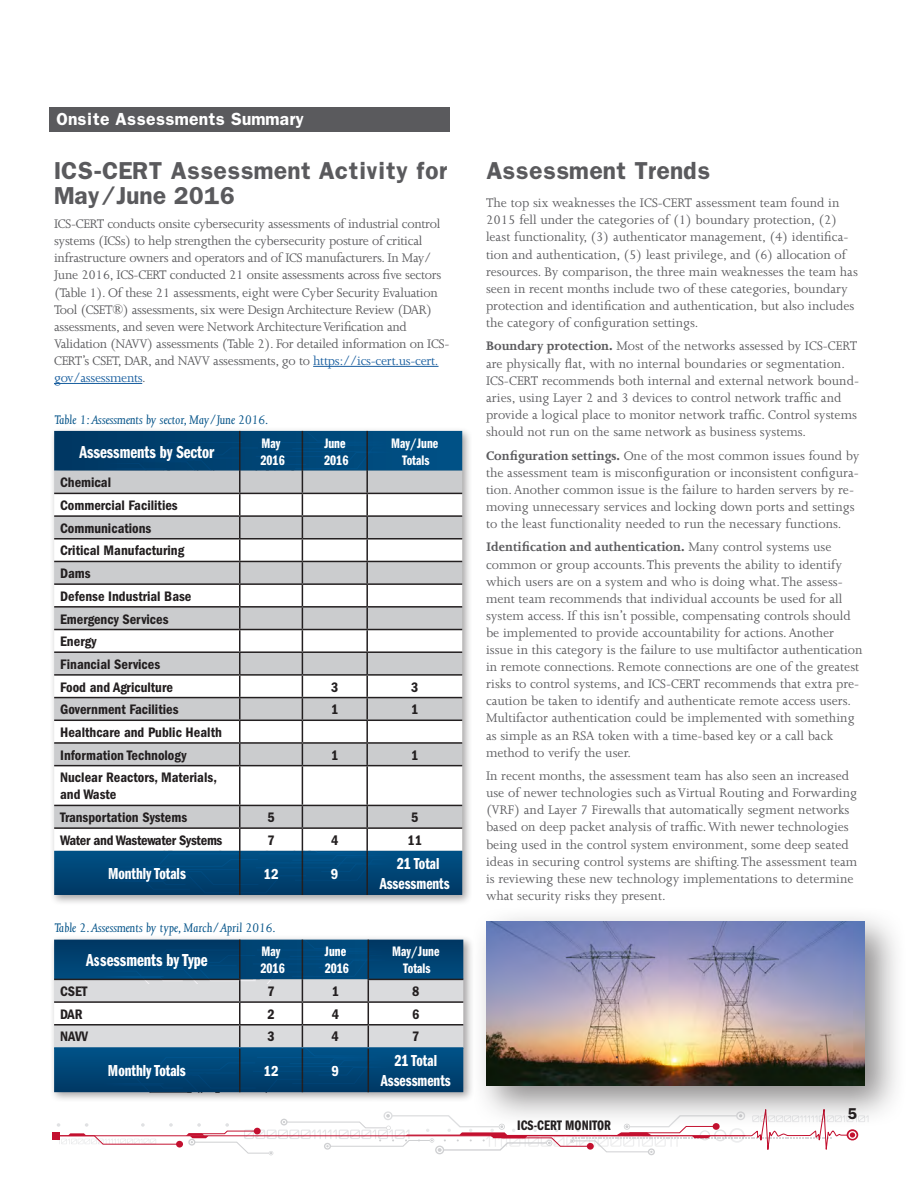
<style>
.page{position:relative;width:918px;height:1188px;background:#fff}
.page>*{position:absolute;margin:0;border:0;box-sizing:border-box;transform-origin:0 0}
.t1{font:21px/25.2px "Franklin Demi";color:#5a5a5d}
.Text{font:18px "Franklin Gothic Demi Cmpr";color:#fff}
.Text-2{font:16.5px/19.8px "Franklin Gothic Demi Cmpr";color:#fff;text-align:center}
.t2{font:15px "Franklin Demi";color:#fff}
.Text-3{font:600 condensed 15px "Franklin Gothic";color:#fff}
.t3{font:14.25px/17.1px "Joanna";color:#5a5a5d}
.t4{font:14.25px/17.1px "Joanna";letter-spacing:-.02em;color:#5a5a5d}
.Text-4{font:600 condensed 14.25px/17.1px "Franklin Gothic";color:#231f20}
.t5{font:italic 14.25px "Joanna";color:#005187}
.Text-5{font:14.25px/17.1px "Franklin Gothic Demi Cmpr";color:#fff}
.Text-6{font:600 condensed 14.25px "Franklin Gothic";letter-spacing:-.02em;color:#231f20}
.t6{font:14.25px "Franklin Gothic Demi Cmpr";color:#231f20;scale:1.04 1}
.t7{font:13.5px "Franklin Demi";color:#231f20}
.s1{color:#175d9e}
.s2{font-weight:700}
</style>
<div class="page">
<svg style="left:57px;top:1111px;width:802px;height:45px"></svg>
<div style="left:849px;top:1132px;width:7px;height:6px;background:#c3102f;border-radius:50%"></div>
<div style="left:848px;top:1131px;width:8px;height:8px;border:1px solid #fff;border-radius:50%"></div>
<div style="left:52px;top:1132px;width:8px;height:8px;background:#c3102f"></div>
<div style="left:50px;top:107px;width:400px;height:25px;background:#5a5a5d"></div>
<hr style="left:313px;top:366px;width:126px;height:1px;background:#175d9e">
<hr style="left:54px;top:383px;width:88px;height:1px;background:#175d9e">
<div style="left:50px;top:426px;width:423px;height:480px;background:#231f20;opacity:.41"></div>
<svg style="left:54px;top:766px;width:408px;height:39px"></svg>
<hr style="left:54px;top:765px;width:186px;height:1px;background:#231f20">
<hr style="left:240px;top:765px;width:62px;height:1px;background:#231f20">
<hr style="left:239px;top:766px;width:2px;height:39px;background:#231f20">
<hr style="left:302px;top:765px;width:65px;height:1px;background:#231f20">
<hr style="left:302px;top:766px;width:1px;height:39px;background:#231f20">
<hr style="left:367px;top:765px;width:95px;height:1px;background:#231f20">
<hr style="left:366px;top:766px;width:2px;height:39px;background:#231f20">
<hr style="left:54px;top:805px;width:186px;height:1px;background:#231f20">
<hr style="left:240px;top:805px;width:62px;height:1px;background:#231f20">
<hr style="left:302px;top:805px;width:65px;height:1px;background:#231f20">
<hr style="left:367px;top:805px;width:95px;height:1px;background:#231f20">
<svg style="left:54px;top:806px;width:408px;height:89px"></svg>
<svg style="left:54px;top:431px;width:408px;height:334px"></svg>
<div style="left:50px;top:935px;width:424px;height:168px;background:#231f20;opacity:.41"></div>
<svg style="left:54px;top:940px;width:409px;height:152px"></svg>
<div style="left:471px;top:906px;width:436px;height:222px;background:#231f20;opacity:.51"></div>
<img style="left:486px;top:922px;width:379px;height:163px">
<h1 class="t2" style="left:56px;top:109px;width:249px">Onsite Assessments Summary</h1>
<h2 class="t1" style="left:54px;top:158px;width:395px">ICS-CERT Assessment Activity for<br>May/June 2016</h2>
<p class="t4" style="left:54px;top:215px;width:397px">ICS-CERT conducts onsite cybersecurity assessments of industrial control systems (ICSs) to help strengthen the cybersecurity posture of critical infrastructure owners and operators and of ICS manufacturers. In May/ June 2016, ICS-CERT conducted 21 onsite assessments across five sectors (Table 1). Of these 21 assessments, eight were Cyber Security Evaluation Tool (CSET®) assessments, six were Design Architecture Review (DAR) assessments, and seven were Network Architecture Verification and Validation (NAVV) assessments (Table 2). For detailed information on ICS-CERT’s CSET, DAR, and NAVV assessments, go to <span class="s1">https://ics-cert.us-cert. gov/assessments</span>.</p>
<p class="t5" style="left:54px;top:412px;width:216px">Table 1: Assessments by sector, May/June 2016.</p>
<p class="Text" style="left:79px;top:442px;width:136px">Assessments by Sector</p>
<p class="Text-5" style="left:260px;top:435px;width:26px">May<br>2016</p>
<p class="Text-5" style="left:324px;top:435px;width:26px">June<br>2016</p>
<p class="Text-5" style="left:391px;top:435px;width:49px;text-align:center">May/June<br>Totals</p>
<p class="Text-4" style="left:60px;top:474px;width:52px">Chemical</p>
<p class="Text-4" style="left:60px;top:497px;width:119px">Commercial Facilities</p>
<p class="Text-4" style="left:60px;top:520px;width:93px">Communications</p>
<p class="Text-4" style="left:60px;top:542px;width:126px">Critical Manufacturing</p>
<p class="Text-4" style="left:60px;top:565px;width:32px">Dams</p>
<p class="Text-4" style="left:60px;top:588px;width:133px">Defense Industrial Base</p>
<p class="Text-4" style="left:60px;top:610px;width:110px">Emergency Services</p>
<p class="Text-4" style="left:60px;top:633px;width:38px">Energy</p>
<p class="Text-4" style="left:60px;top:656px;width:102px">Financial Services</p>
<p class="Text-4" style="left:60px;top:678px;width:114px">Food and Agriculture</p>
<p class="Text-4" style="left:331px;top:678px;width:9px">3</p>
<p class="Text-4" style="left:411px;top:678px;width:9px">3</p>
<p class="Text-4" style="left:60px;top:701px;width:120px">Government Facilities</p>
<p class="Text-4" style="left:331px;top:701px;width:9px">1</p>
<p class="Text-4" style="left:411px;top:701px;width:9px">1</p>
<p class="Text-4" style="left:60px;top:724px;width:163px">Healthcare and Public Health</p>
<p class="Text-4" style="left:60px;top:746px;width:128px">Information Technology</p>
<p class="Text-4" style="left:331px;top:746px;width:9px">1</p>
<p class="Text-4" style="left:411px;top:746px;width:9px">1</p>
<p class="Text-4" style="left:60px;top:769px;width:158px">Nuclear Reactors, Materials, and Waste</p>
<p class="Text-4" style="left:60px;top:809px;width:129px">Transportation Systems</p>
<p class="Text-4" style="left:267px;top:809px;width:9px">5</p>
<p class="Text-4" style="left:411px;top:809px;width:9px">5</p>
<p class="Text-6" style="left:60px;top:832px;width:164px">Water and Wastewater Systems</p>
<p class="Text-4" style="left:267px;top:832px;width:9px">7</p>
<p class="Text-4" style="left:331px;top:832px;width:9px">4</p>
<p class="Text-4" style="left:407px;top:832px;width:16px">11</p>
<p class="Text-2" style="left:108px;top:864px;width:79px">Monthly Totals</p>
<p class="Text-3" style="left:263px;top:865px;width:17px">12</p>
<p class="Text-3" style="left:331px;top:865px;width:9px">9</p>
<p class="Text-2" style="left:380px;top:854px;width:72px">21 Total<br>Assessments</p>
<p class="t5" style="left:54px;top:920px;width:223px">Table 2. Assessments by type, March/April 2016.</p>
<p class="Text" style="left:86px;top:950px;width:123px">Assessments by Type</p>
<p class="Text-5" style="left:260px;top:943px;width:26px">May<br>2016</p>
<p class="Text-5" style="left:325px;top:943px;width:26px">June<br>2016</p>
<p class="Text-5" style="left:392px;top:943px;width:49px;text-align:center">May/June<br>Totals</p>
<p class="Text-4" style="left:60px;top:983px;width:29px">CSET</p>
<p class="Text-4" style="left:267px;top:983px;width:9px">7</p>
<p class="Text-4" style="left:332px;top:983px;width:9px">1</p>
<p class="Text-4" style="left:412px;top:983px;width:9px">8</p>
<p class="Text-4" style="left:60px;top:1006px;width:24px">DAR</p>
<p class="Text-4" style="left:267px;top:1006px;width:9px">2</p>
<p class="Text-4" style="left:332px;top:1006px;width:9px">4</p>
<p class="Text-4" style="left:412px;top:1006px;width:9px">6</p>
<p class="Text-4" style="left:60px;top:1028px;width:30px">NAVV</p>
<p class="Text-4" style="left:267px;top:1028px;width:9px">3</p>
<p class="Text-4" style="left:332px;top:1028px;width:9px">4</p>
<p class="Text-4" style="left:412px;top:1028px;width:9px">7</p>
<p class="Text-2" style="left:108px;top:1061px;width:79px">Monthly Totals</p>
<p class="Text-3" style="left:263px;top:1062px;width:17px">12</p>
<p class="Text-3" style="left:332px;top:1062px;width:9px">9</p>
<p class="Text-2" style="left:381px;top:1051px;width:72px">21 Total<br>Assessments</p>
<h2 class="t1" style="left:486px;top:158px;width:226px">Assessment Trends</h2>
<p class="t3" style="left:486px;top:195px;width:373px">The top six weaknesses the ICS-CERT assessment team found in 2015 fell under the categories of (1) boundary protection, (2) least functionality, (3) authenticator management, (4) identifica&shy;tion and authentication, (5) least privilege, and (6) allocation of resources. By comparison, the three main weaknesses the team has seen in recent months include two of these categories, boundary protection and identification and authentication, but also includes the category of configuration settings.</p>
<p class="t3" style="left:486px;top:338px;width:375px"><span class="s2">Boundary protection.</span> Most of the networks assessed by ICS-CERT are physically flat, with no internal boundaries or segmentation.<br>ICS-CERT recommends both internal and external network bound&shy;aries, using Layer 2 and 3 devices to control network traffic and provide a logical place to monitor network traffic. Control systems should not run on the same network as business systems.</p>
<p class="t3" style="left:486px;top:447px;width:375px"><span class="s2">Configuration settings.</span> One of the most common issues found by the assessment team is misconfiguration or inconsistent configura&shy;tion. Another common issue is the failure to harden servers by re&shy;moving unnecessary services and locking down ports and settings to the least functionality needed to run the necessary functions.</p>
<p class="t3" style="left:486px;top:539px;width:378px"><span class="s2">Identification and authentication.</span> Many control systems use common or group accounts. This prevents the ability to identify which users are on a system and who is doing what. The assess&shy;ment team recommends that individual accounts be used for all system access. If this isn’t possible, compensating controls should be implemented to provide accountability for actions. Another issue in this category is the failure to use multifactor authentication in remote connections. Remote connections are one of the greatest risks to control systems, and ICS-CERT recommends that extra pre&shy;caution be taken to identify and authenticate remote access users.<br>Multifactor authentication could be implemented with something as simple as an RSA token with a time-based key or a call back method to verify the user.</p>
<p class="t3" style="left:486px;top:767px;width:373px">In recent months, the assessment team has also seen an increased use of newer technologies such as Virtual Routing and Forwarding (VRF) and Layer 7 Firewalls that automatically segment networks based on deep packet analysis of traffic. With newer technologies being used in the control system environment, some deep seated ideas in securing control systems are shifting. The assessment team is reviewing these new technology implementations to determine what security risks they present.</p>
<p class="t6" style="left:517px;top:1117px;width:92px">ICS-CERT MONITOR</p>
<p class="t7" style="left:847px;top:1104px;width:11px">5</p>
</div>
